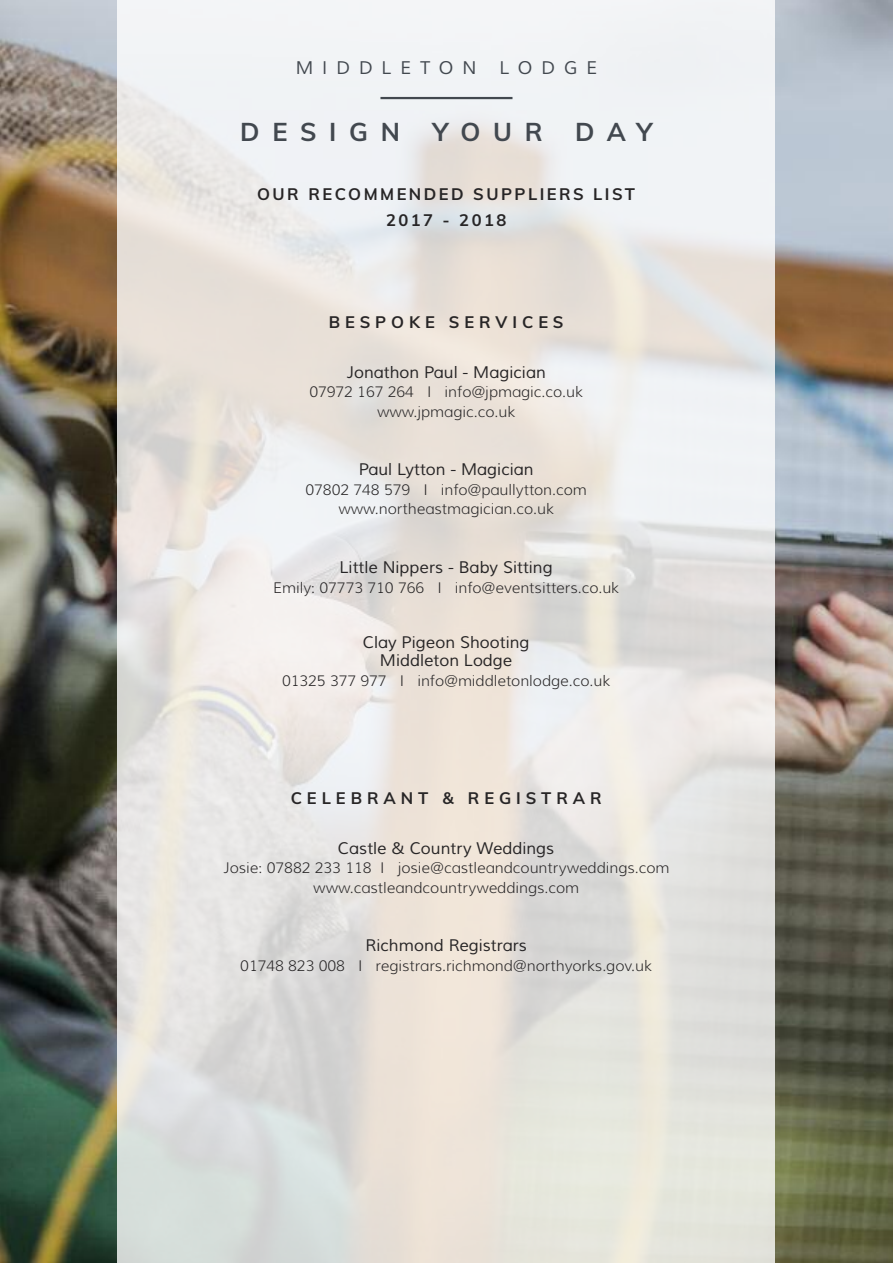
<style>
.page{position:relative;width:893px;height:1263px;background:#fff}
.page>*{position:absolute;margin:0;border:0;box-sizing:border-box;transform-origin:0 0}
.t1{font:700 25.5px "Muli";letter-spacing:.5em;color:#42484f}
.t2{font:18px "Muli";letter-spacing:.5em;color:#42484f}
.t3{font:16.5px/18px "Muli";color:#272526;text-align:center}
.t4{font:700 16.5px/26.2px "Muli";letter-spacing:.15em;color:#272526;text-align:center}
.t5{font:700 16.5px "Muli";letter-spacing:.3em;color:#272526}
.t6{font:300 15px/19.5px "Muli";color:#272526;text-align:center}
</style>
<div class="page">
<img style="left:0;top:0;width:893px;height:1263px">
<div style="left:117px;top:0;width:658px;height:1263px;background:#fff;opacity:.8"></div>
<hr style="left:380px;top:97px;width:132px;height:2px;background:#42484f">
<p class="t2" style="left:296px;top:57px;width:182px">MIDDLETON</p>
<p class="t2" style="left:500px;top:57px;width:99px">LODGE</p>
<h1 class="t1" style="left:240px;top:113px;width:161px">DESIGN</h1>
<h1 class="t1" style="left:433px;top:113px;width:112px">YOUR</h1>
<h1 class="t1" style="left:575px;top:113px;width:79px">DAY</h1>
<p class="t4" style="left:257px;top:180px;width:379px">OUR RECOMMENDED SUPPLIERS LIST<br>2017 - 2018</p>
<p class="t5" style="left:329px;top:310px;width:236px">BESPOKE SERVICES</p>
<p class="t3" style="left:347px;top:363px;width:201px">Jonathon Paul - Magician</p>
<p class="t6" style="left:309px;top:383px;width:275px">07972 167 264 I info@jpmagic.co.uk www.jpmagic.co.uk</p>
<p class="t3" style="left:359px;top:461px;width:176px">Paul Lytton - Magician</p>
<p class="t6" style="left:306px;top:480px;width:283px">07802 748 579 I info@paullytton.com www.northeastmagician.co.uk</p>
<p class="t3" style="left:340px;top:558px;width:215px">Little Nippers - Baby Sitting</p>
<p class="t6" style="left:273px;top:578px;width:348px">Emily: 07773 710 766 I info@eventsitters.co.uk</p>
<p class="t3" style="left:363px;top:633px;width:168px">Clay Pigeon Shooting<br>Middleton Lodge</p>
<p class="t6" style="left:282px;top:671px;width:330px">01325 377 977 I info@middletonlodge.co.uk</p>
<p class="t5" style="left:291px;top:786px;width:312px">CELEBRANT &amp; REGISTRAR</p>
<p class="t3" style="left:338px;top:839px;width:218px">Castle &amp; Country Weddings</p>
<p class="t6" style="left:223px;top:858px;width:448px">Josie: 07882 233 118 I josie@castleandcountryweddings.com www.castleandcountryweddings.com</p>
<p class="t3" style="left:365px;top:936px;width:163px">Richmond Registrars</p>
<p class="t6" style="left:240px;top:956px;width:413px">01748 823 008 I registrars.richmond@northyorks.gov.uk</p>
</div>
